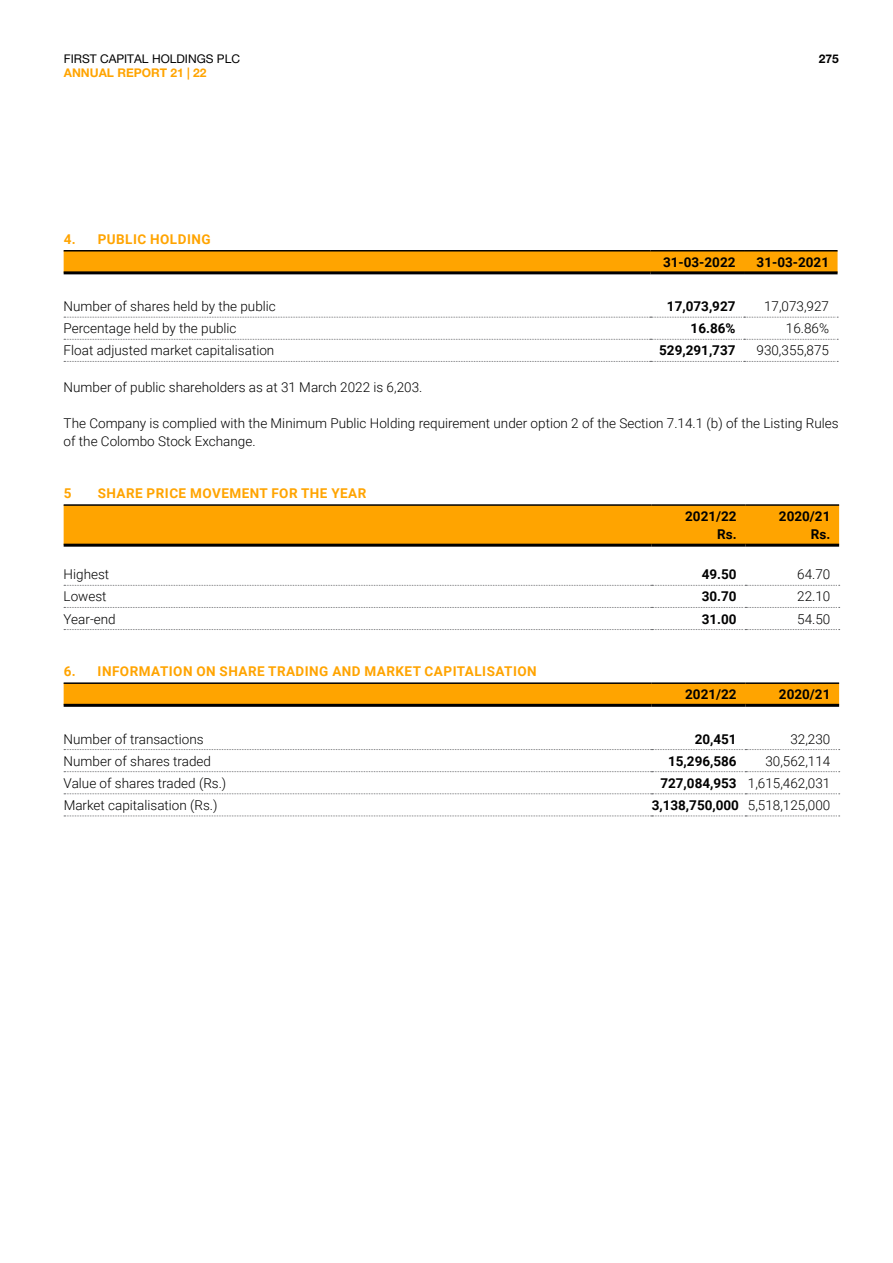
<style>
.page{position:relative;width:893px;height:1263px;background:#fff}
.page>*{position:absolute;margin:0;border:0;box-sizing:border-box;transform-origin:0 0}
.t1{font:300 13.5px/18px "Roboto";color:#000}
.t2{font:700 13.5px/18px "Roboto";color:#000;text-align:right}
.t3{font:700 13.5px "Roboto";letter-spacing:.035em;color:#ffa400}
.t4{font:12px "Helvetica Neue LT Pro";color:#000}
.t5{font:700 12px "Helvetica Neue LT Pro";color:#ffa400}
.t6{font:700 12px "Helvetica Neue LT Pro";color:#000}
.s1{font-weight:700}
.s2{font-weight:300}
</style>
<div class="page">
<div style="left:64px;top:251px;width:774px;height:20px;background:#ffa400"></div>
<hr style="left:64px;top:250px;width:586px;height:1px;background:#000">
<hr style="left:650px;top:250px;width:94px;height:1px;background:#000">
<hr style="left:744px;top:250px;width:94px;height:1px;background:#000">
<hr style="left:64px;top:271px;width:586px;height:3px;background:#000">
<hr style="left:650px;top:271px;width:94px;height:3px;background:#000">
<hr style="left:744px;top:271px;width:94px;height:3px;background:#000">
<svg style="left:64px;top:317px;width:774px;height:1px"></svg>
<svg style="left:64px;top:339px;width:774px;height:1px"></svg>
<svg style="left:64px;top:361px;width:774px;height:1px"></svg>
<div style="left:64px;top:506px;width:775px;height:38px;background:#ffa400"></div>
<hr style="left:64px;top:504px;width:588px;height:2px;background:#000">
<hr style="left:652px;top:504px;width:93px;height:2px;background:#000">
<hr style="left:745px;top:504px;width:94px;height:2px;background:#000">
<hr style="left:64px;top:544px;width:588px;height:3px;background:#000">
<hr style="left:652px;top:544px;width:93px;height:3px;background:#000">
<hr style="left:745px;top:544px;width:94px;height:3px;background:#000">
<svg style="left:64px;top:585px;width:776px;height:1px"></svg>
<svg style="left:64px;top:607px;width:776px;height:1px"></svg>
<svg style="left:64px;top:629px;width:776px;height:1px"></svg>
<div style="left:64px;top:684px;width:775px;height:20px;background:#ffa400"></div>
<hr style="left:64px;top:682px;width:588px;height:2px;background:#000">
<hr style="left:652px;top:682px;width:93px;height:2px;background:#000">
<hr style="left:745px;top:682px;width:94px;height:2px;background:#000">
<hr style="left:64px;top:704px;width:588px;height:3px;background:#000">
<hr style="left:652px;top:704px;width:93px;height:3px;background:#000">
<hr style="left:745px;top:704px;width:94px;height:3px;background:#000">
<svg style="left:64px;top:749px;width:776px;height:1px"></svg>
<svg style="left:64px;top:771px;width:776px;height:1px"></svg>
<svg style="left:64px;top:793px;width:776px;height:1px"></svg>
<svg style="left:64px;top:815px;width:776px;height:1px"></svg>
<p class="t4" style="left:64px;top:51px;width:178px">FIRST CAPITAL HOLDINGS PLC</p>
<p class="t5" style="left:64px;top:65px;width:144px">ANNUAL REPORT 21 | 22</p>
<p class="t3" style="left:64px;top:230px;width:148px">4. PUBLIC HOLDING</p>
<p class="t6" style="left:819px;top:51px;width:22px">275</p>
<p class="t2" style="left:663px;top:253px;width:74px">31-03-2022</p>
<p class="t2" style="left:757px;top:253px;width:74px">31-03-2021</p>
<p class="t1" style="left:64px;top:297px;width:214px">Number of shares held by the public</p>
<p class="t2" style="left:667px;top:297px;width:70px">17,073,927</p>
<p class="t1" style="left:764px;top:297px;width:66px">17,073,927</p>
<p class="t1" style="left:64px;top:319px;width:174px">Percentage held by the public</p>
<p class="t2" style="left:691px;top:319px;width:46px">16.86%</p>
<p class="t1" style="left:786px;top:319px;width:45px">16.86%</p>
<p class="t1" style="left:64px;top:341px;width:212px">Float adjusted market capitalisation</p>
<p class="t2" style="left:659px;top:341px;width:78px">529,291,737</p>
<p class="t1" style="left:756px;top:341px;width:74px">930,355,875</p>
<p class="t1" style="left:64px;top:377px;width:360px">Number of public shareholders as at 31 March 2022 is 6,203.</p>
<p class="t1" style="left:64px;top:413px;width:776px">The Company is complied with the Minimum Public Holding requirement under option 2 of the Section 7.14.1 (b) of the Listing Rules of the Colombo Stock Exchange.</p>
<p class="t3" style="left:64px;top:484px;width:9px">5</p>
<p class="t3" style="left:98px;top:484px;width:270px">SHARE PRICE MOVEMENT FOR THE YEAR</p>
<p class="t2" style="left:685px;top:507px;width:53px">2021/22<br>Rs.</p>
<p class="t2" style="left:779px;top:507px;width:53px">2020/21<br>Rs.</p>
<p class="t1" style="left:64px;top:565px;width:47px">Highest</p>
<p class="t2" style="left:702px;top:565px;width:36px">49.50</p>
<p class="t1" style="left:797px;top:565px;width:35px">64.70</p>
<p class="t1" style="left:64px;top:587px;width:44px">Lowest</p>
<p class="t2" style="left:702px;top:587px;width:36px">30.70</p>
<p class="t1" style="left:797px;top:587px;width:35px">22.10</p>
<p class="t1" style="left:64px;top:609px;width:54px">Year-end</p>
<p class="t2" style="left:702px;top:609px;width:36px">31.00</p>
<p class="t1" style="left:797px;top:609px;width:35px">54.50</p>
<p class="t3" style="left:64px;top:662px;width:474px">6. INFORMATION ON SHARE TRADING AND MARKET CAPITALISATION</p>
<p class="t2" style="left:685px;top:685px;width:53px">2021/22</p>
<p class="t2" style="left:779px;top:685px;width:53px">2020/21</p>
<p class="t1" style="left:64px;top:729px;width:142px">Number of transactions</p>
<p class="t2" style="left:695px;top:729px;width:44px">20,451</p>
<p class="t1" style="left:790px;top:729px;width:41px">32,230</p>
<p class="t1" style="left:64px;top:751px;width:149px">Number of shares traded</p>
<p class="t2" style="left:668px;top:751px;width:70px">15,296,586</p>
<p class="t1" style="left:765px;top:751px;width:66px">30,562,114</p>
<p class="t1" style="left:64px;top:773px;width:164px">Value of shares traded (Rs.)</p>
<p class="t1" style="left:660px;top:773px;width:172px"><span class="s1">727,084,953</span> 1,615,462,031</p>
<p class="t1" style="left:64px;top:796px;width:155px">Market capitalisation (Rs.)</p>
<p class="t2" style="left:652px;top:796px;width:180px">3,138,750,000 <span class="s2">5,518,125,000</span></p>
</div>
